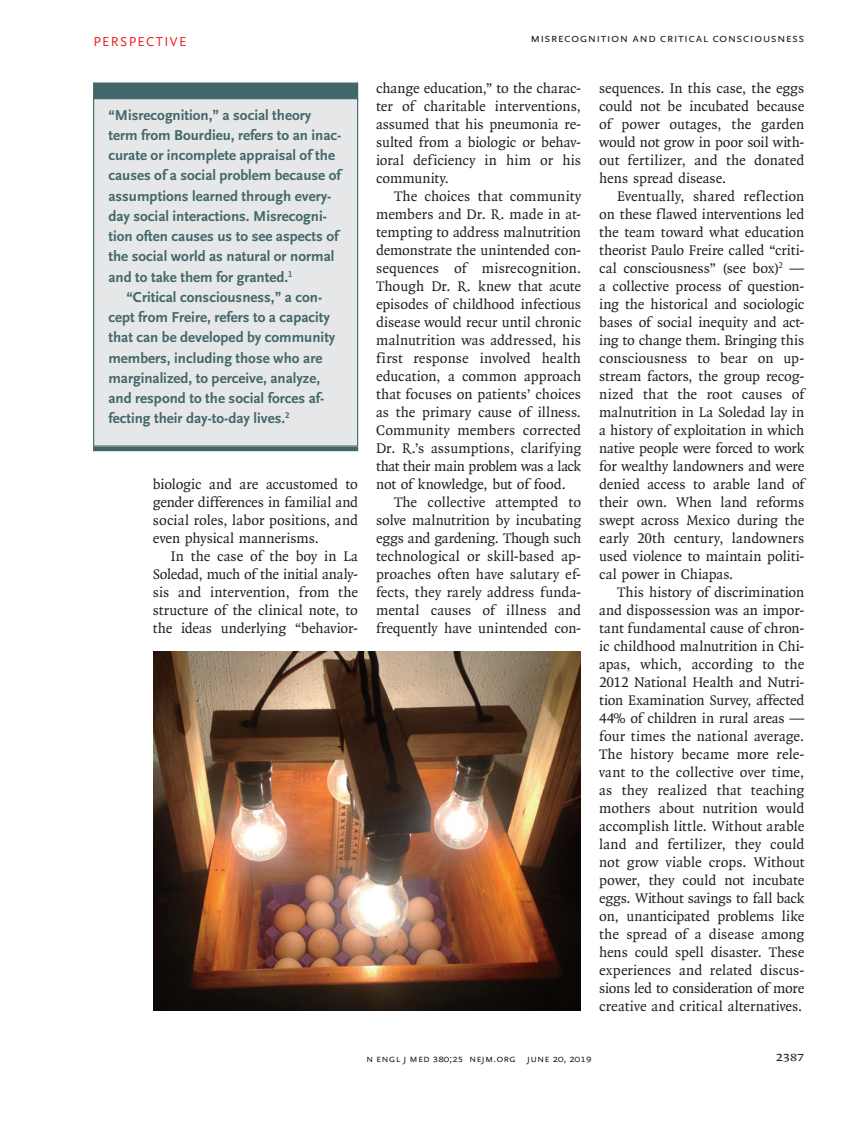
<style>
.page{position:relative;width:851px;height:1134px;background:#fff}
.page>*{position:absolute;margin:0;border:0;box-sizing:border-box;transform-origin:0 0}
.t1{font:15px/18px "OTNEJM Quadraat";color:#231f20;text-align:justify}
.t2{font:700 15px/20.2px "OTNEJM Scala Sans LF";color:#426769}
.t3{font:14.25px "OTNEJM Quadraat Cap";color:#231f20}
.t4{font:13.5px "OTNEJM Scala Sans LF Cap";letter-spacing:.1em;color:#ee1d23}
.t5{font:12.75px "OTNEJM Scala Sans LF Small Cap";letter-spacing:.025em;color:#231f20}
.t6{font:10.8px "OTNEJM Scala Sans LF Cap";letter-spacing:.01em;color:#231f20}
.s1{font-family:"OTNEJM Scala Sans LF Small Cap"}
</style>
<div class="page">
<div style="left:93px;top:82px;width:265px;height:18px;background:#426769;border:2px solid #426769"></div>
<div style="left:93px;top:98px;width:265px;height:349px;background:#e6e7e8;border:1px solid #426769"></div>
<hr style="left:93px;top:447px;width:265px;height:4px;background:#426769">
<img style="left:153px;top:651px;width:427px;height:360px">
<p class="t4" style="left:93px;top:34px;width:94px">PERSPECTIVE</p>
<p class="t2" style="left:108px;top:105px;width:234px">“Misrecognition,” a social theory term from Bourdieu, refers to an inac&shy;curate or incomplete appraisal of the causes of a social problem because of assumptions learned through every&shy;day social interactions. Misrecogni&shy;tion often causes us to see aspects of the social world as natural or normal and to take them for granted.<sup>1</sup></p>
<p class="t2" style="left:108px;top:287px;width:228px;text-indent:18px">“Critical consciousness,” a con&shy;cept from Freire, refers to a capacity that can be developed by community members, including those who are marginalized, to perceive, analyze, and respond to the social forces af&shy;fecting their day-to-day lives.<sup>2</sup></p>
<p class="t1" style="left:153px;top:475px;width:207px">biologic and are accustomed to gender differences in familial and social roles, labor positions, and even physical mannerisms.</p>
<p class="t1" style="left:153px;top:547px;width:207px;text-indent:18px">In the case of the boy in La Soledad, much of the initial analy&shy;sis and intervention, from the structure of the clinical note, to the ideas underlying “behavior-</p>
<p class="t5" style="left:530px;top:31px;width:275px">Misrecognition and Critical Consciousness</p>
<p class="t1" style="left:376px;top:79px;width:207px">change education,” to the charac&shy;ter of charitable interventions, assumed that his pneumonia re&shy;sulted from a biologic or behav&shy;ioral deficiency in him or his community.</p>
<p class="t1" style="left:376px;top:187px;width:207px;text-indent:18px">The choices that community members and Dr. R. made in at&shy;tempting to address malnutrition demonstrate the unintended con&shy;sequences of misrecognition.<br>Though Dr. R. knew that acute episodes of childhood infectious disease would recur until chronic malnutrition was addressed, his first response involved health education, a common approach that focuses on patients’ choices as the primary cause of illness.<br>Community members corrected Dr. R.’s assumptions, clarifying that their main problem was a lack not of knowledge, but of food.</p>
<p class="t1" style="left:376px;top:493px;width:207px;text-indent:18px">The collective attempted to solve malnutrition by incubating eggs and gardening. Though such technological or skill-based ap&shy;proaches often have salutary ef&shy;fects, they rarely address funda&shy;mental causes of illness and frequently have unintended con-</p>
<p class="t1" style="left:599px;top:79px;width:207px">sequences. In this case, the eggs could not be incubated because of power outages, the garden would not grow in poor soil with&shy;out fertilizer, and the donated hens spread disease.</p>
<p class="t1" style="left:599px;top:187px;width:207px;text-indent:18px">Eventually, shared reflection on these flawed interventions led the team toward what education theorist Paulo Freire called “criti&shy;cal consciousness” (see box)<sup>2</sup> — a collective process of question&shy;ing the historical and sociologic bases of social inequity and act&shy;ing to change them. Bringing this consciousness to bear on up&shy;stream factors, the group recog&shy;nized that the root causes of malnutrition in La Soledad lay in a history of exploitation in which native people were forced to work for wealthy landowners and were denied access to arable land of their own. When land reforms swept across Mexico during the early 20th century, landowners used violence to maintain politi&shy;cal power in Chiapas.</p>
<p class="t1" style="left:599px;top:583px;width:207px;text-indent:18px">This history of discrimination and dispossession was an impor&shy;tant fundamental cause of chron&shy;ic childhood malnutrition in Chi&shy;apas, which, according to the 2012 National Health and Nutri&shy;tion Examination Survey, affected 44% of children in rural areas — four times the national average.<br>The history became more rele&shy;vant to the collective over time, as they realized that teaching mothers about nutrition would accomplish little. Without arable land and fertilizer, they could not grow viable crops. Without power, they could not incubate eggs. Without savings to fall back on, unanticipated problems like the spread of a disease among hens could spell disaster. These experiences and related discus&shy;sions led to consideration of more creative and critical alternatives.</p>
<p class="t6" style="left:366px;top:1052px;width:227px">n engl j med 380;25 nejm.org <span class="s1">June 20, 2019</span></p>
<p class="t3" style="left:775px;top:1048px;width:30px">2387</p>
</div>
